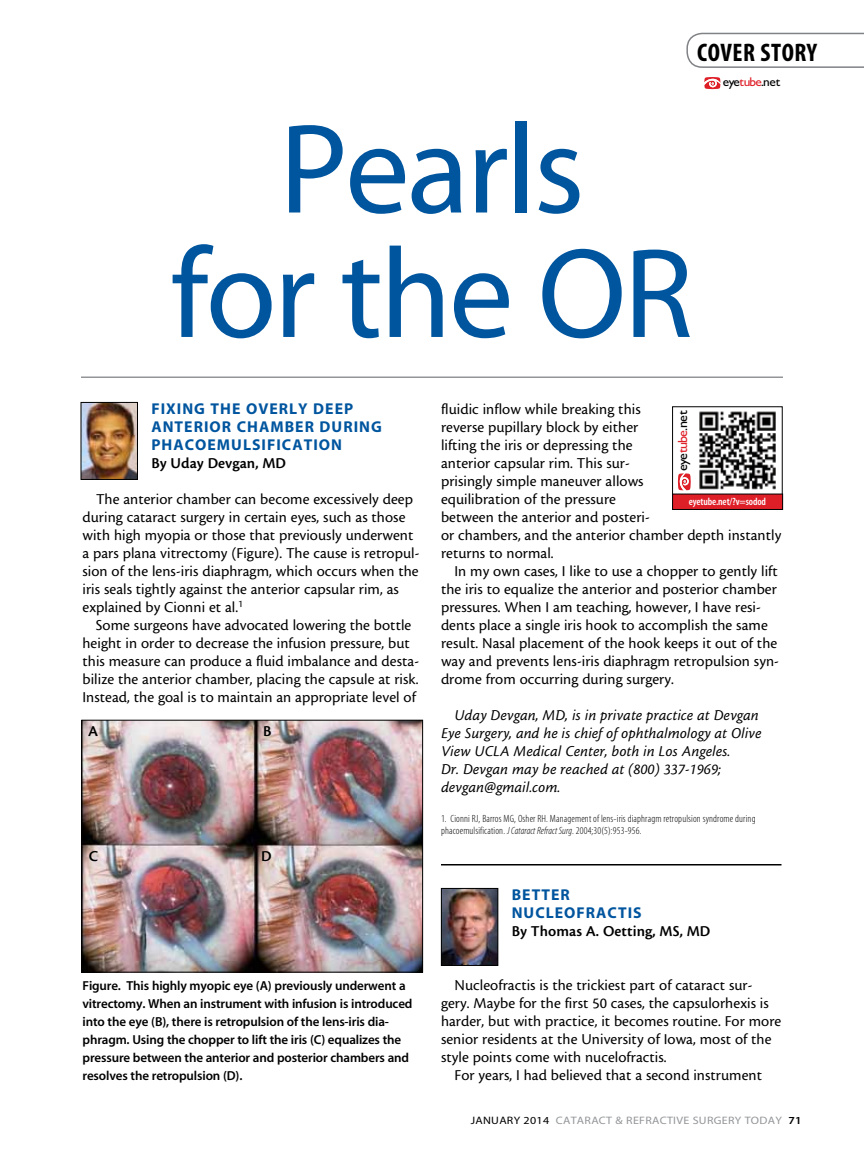
<style>
.page{position:relative;width:864px;height:1161px;background:#fff}
.page>*{position:absolute;margin:0;border:0;box-sizing:border-box;transform-origin:0 0}
.t1{font:128.7px/124.5px "Myriad MM 400 600";letter-spacing:-.02em;color:#00559f;text-align:right}
.t2{font:25.5px "Myriad MM 700 300";letter-spacing:.02em;color:#000}
.t3{font:15.75px/18px "Cronos MM 408 10";letter-spacing:.005em;color:#000}
.t4{font:15.75px/18px "Cronos MM It 408 10";letter-spacing:.01em;color:#000}
.t5{font:15.75px/18px "Myriad MM 700 600";letter-spacing:.065em;color:#00559f}
.t6{font:15.75px "Cronos MM 574 10";letter-spacing:.005em;color:#000}
.t7{font:13.35px "Gill Sans";letter-spacing:-.035em;color:#000;scale:1.05 1}
.t8{font:13.05px/18px "Myriad MM 565 600";letter-spacing:-.01em;color:#000}
.t9{font:12.75px "Gill Sans";letter-spacing:-.035em;color:#000;scale:1.05 1}
.t10{font:10.8px "Myriad MM 400 600";letter-spacing:.025em;color:#939598;scale:1.11 1}
.t11{font:10.5px/12px "Myriad MM 215 300";letter-spacing:.015em;color:#000}
.t12{font:10.5px "Myriad MM 565 300";letter-spacing:-.01em;color:#fff}
.s1{color:#df1f28}
.s2{font-family:"Myriad MM It 215 300"}
.s3{color:#000}
.s4{font-family:"Myriad MM 565 600";color:#000}
</style>
<div class="page">
<svg style="left:686px;top:33px;width:178px;height:35px"></svg>
<svg style="left:704px;top:77px;width:16px;height:12px"></svg>
<hr style="left:441px;top:864px;width:341px;height:2px;background:#000">
<hr style="left:81px;top:376px;width:702px;height:2px;background:#939598">
<img style="left:83px;top:404px;width:53px;height:74px">
<div style="left:81px;top:402px;width:57px;height:78px;border:1px solid #000"></div>
<img style="left:443px;top:890px;width:53px;height:74px">
<div style="left:441px;top:888px;width:57px;height:78px;border:1px solid #000"></div>
<img style="left:83px;top:722px;width:338px;height:249px">
<div style="left:81px;top:720px;width:342px;height:253px;border:1px solid #000"></div>
<div style="left:672px;top:406px;width:111px;height:102px;border:1px solid #000"></div>
<svg style="left:678px;top:473px;width:13px;height:17px"></svg>
<img style="left:699px;top:411px;width:77px;height:79px">
<div style="left:673px;top:494px;width:110px;height:15px;background:#df1f28"></div>
<div style="left:672px;top:494px;width:111px;height:16px;border:1px solid #000"></div>
<h2 class="t2" style="left:697px;top:40px;width:122px">COVER STORY</h2>
<p class="t9" style="left:723px;top:74px;width:56px">eye<span class="s1">tube</span>.net</p>
<h1 class="t1" style="left:171px;top:114px;width:442px">PEARLS<br>FOR THE OR</h1>
<p class="t5" style="left:151px;top:401px;width:232px">FIXING THE OVERLY DEEP<br>ANTERIOR CHAMBER DURING<br>PHACO</p>
<p class="t5" style="left:207px;top:437px;width:136px">EMULSIFICATION</p>
<p class="t6" style="left:151px;top:455px;width:136px">By Uday Devgan, MD</p>
<p class="t3" style="left:83px;top:490px;width:339px;text-indent:13px">The anterior chamber can become excessively deep during cataract surgery in certain eyes, such as those with high myopia or those that previously underwent a pars plana vitrectomy (Figure). The cause is retropul&shy;sion of the lens-iris diaphragm, which occurs when the iris seals tightly against the anterior capsular rim, as explained by Cionni et al.<sup>1</sup></p>
<p class="t3" style="left:82px;top:616px;width:338px;text-align:center">Some surgeons have advocated lowering the bottle height in order to decrease the infusion pressure, but this measure can produce a fluid imbalance and desta&shy;bilize the anterior chamber, placing the capsule at risk.<br>Instead, the goal is to maintain an appropriate level of</p>
<p class="t6" style="left:88px;top:723px;width:11px">A</p>
<p class="t6" style="left:89px;top:848px;width:11px">C</p>
<p class="t6" style="left:263px;top:723px;width:10px">B</p>
<p class="t6" style="left:261px;top:848px;width:12px">D</p>
<p class="t8" style="left:82px;top:977px;width:332px">Figure. This highly myopic eye (A) previously underwent a vitrectomy. When an instrument with infusion is introduced into the eye (B), there is retropulsion of the lens-iris dia&shy;phragm. Using the chopper to lift the iris (C) equalizes the pressure between the anterior and posterior chambers and resolves the retropulsion (D).</p>
<p class="t3" style="left:441px;top:400px;width:342px">fluidic inflow while breaking this<br>reverse pupillary block by either<br>lifting the iris or depressing the<br>anterior capsular rim. This sur-<br>prisingly simple maneuver allows<br>equilibration of the pressure<br>between the anterior and posteri-<br>or chambers, and the anterior chamber depth instantly returns to normal.</p>
<p class="t3" style="left:441px;top:562px;width:339px;text-indent:13px">In my own cases, I like to use a chopper to gently lift the iris to equalize the anterior and posterior chamber pressures. When I am teaching, however, I have resi&shy;dents place a single iris hook to accomplish the same result. Nasal placement of the hook keeps it out of the way and prevents lens-iris diaphragm retropulsion syn&shy;drome from occurring during surgery.</p>
<p class="t4" style="left:441px;top:706px;width:322px;text-indent:13px">Uday Devgan, MD, is in private practice at Devgan Eye Surgery, and he is chief of ophthalmology at Olive View UCLA Medical Center, both in Los Angeles.<br>Dr. Devgan may be reached at (800) 337-1969; devgan@gmail.com.</p>
<p class="t11" style="left:441px;top:813px;width:316px">1. Cionni RJ, Barros MG, Osher RH. Management of lens-iris diaphragm retropulsion syndrome during phacoemulsification. <span class="s2">J Cataract Refract Surg</span>. 2004;30(5):953-956.</p>
<p class="t7" style="left:675px;top:471px;width:59px;rotate:-90deg">eye<span class="s1">tube</span>.net</p>
<p class="t12" style="left:689px;top:496px;width:79px">eyetube.net/?v=sodod</p>
<p class="t5" style="left:512px;top:887px;width:131px">BETTER<br>NUCLEOFRACTIS</p>
<p class="t6" style="left:512px;top:923px;width:200px">By Thomas A. Oetting, MS, MD</p>
<p class="t3" style="left:441px;top:976px;width:342px;text-indent:13px">Nucleofractis is the trickiest part of cataract sur&shy;gery. Maybe for the first 50 cases, the capsulorhexis is harder, but with practice, it becomes routine. For more senior residents at the University of Iowa, most of the style points come with nucelofractis.</p>
<p class="t3" style="left:455px;top:1066px;width:309px">For years, I had believed that a second instrument</p>
<p class="t10" style="left:471px;top:1115px;width:300px"><span class="s3">JANUARY 2014</span> CATARACT &amp; REFRACTIVE SURGERY TODAY <span class="s4">71</span></p>
</div>
